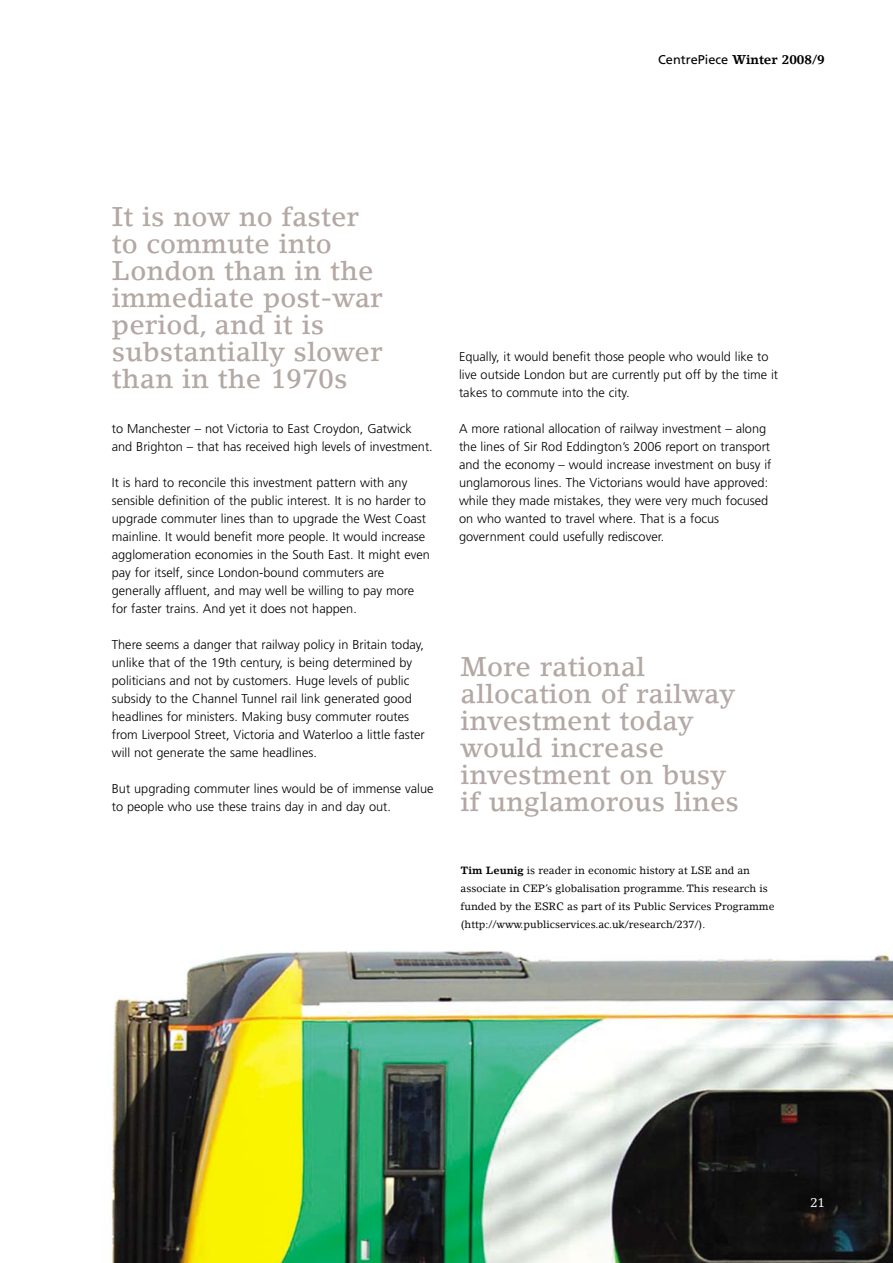
<style>
.page{position:relative;width:893px;height:1263px;background:#fff}
.page>*{position:absolute;margin:0;border:0;box-sizing:border-box;transform-origin:0 0}
.t1{font:500 27px/27px "Lino Letter";color:#b3a8a3}
.t2{font:300 12.75px/18px "Frutiger";color:#000}
.t3{font:700 12.75px "Lino Letter";color:#000}
.t4{font:12.75px "Lino Letter";color:#fff}
.t5{font:10.5px/18px "Lino Letter";color:#000}
.s1{font-family:"Frutiger";font-weight:400}
.s2{font-weight:700}
</style>
<div class="page">
<img style="left:111px;top:951px;width:782px;height:312px">
<p class="t3" style="left:658px;top:54px;width:168px"><span class="s1">CentrePiece</span> Winter 2008/9</p>
<h1 class="t1" style="left:112px;top:205px;width:272px">It is now no faster to commute into<br>London than in the immediate post-war period, and it is substantially slower than in the 1970s</h1>
<p class="t2" style="left:112px;top:420px;width:322px">to Manchester – not Victoria to East Croydon, Gatwick and Brighton – that has received high levels of investment.</p>
<p class="t2" style="left:112px;top:474px;width:320px">It is hard to reconcile this investment pattern with any sensible definition of the public interest. It is no harder to upgrade commuter lines than to upgrade the West Coast mainline. It would benefit more people. It would increase agglomeration economies in the South East. It might even pay for itself, since London-bound commuters are generally affluent, and may well be willing to pay more for faster trains. And yet it does not happen.</p>
<p class="t2" style="left:112px;top:636px;width:314px">There seems a danger that railway policy in Britain today, unlike that of the 19th century, is being determined by politicians and not by customers. Huge levels of public subsidy to the Channel Tunnel rail link generated good headlines for ministers. Making busy commuter routes from Liverpool Street, Victoria and Waterloo a little faster will not generate the same headlines.</p>
<p class="t2" style="left:112px;top:780px;width:323px">But upgrading commuter lines would be of immense value to people who use these trains day in and day out.</p>
<p class="t2" style="left:459px;top:348px;width:321px">Equally, it would benefit those people who would like to live outside London but are currently put off by the time it takes to commute into the city.</p>
<p class="t2" style="left:459px;top:420px;width:314px">A more rational allocation of railway investment – along the lines of Sir Rod Eddington’s 2006 report on transport and the economy – would increase investment on busy if unglamorous lines. The Victorians would have approved: while they made mistakes, they were very much focused on who wanted to travel where. That is a focus government could usefully rediscover.</p>
<h1 class="t1" style="left:461px;top:655px;width:280px">More rational allocation of railway investment today would increase investment on busy if unglamorous lines</h1>
<p class="t5" style="left:461px;top:862px;width:315px"><span class="s2">Tim Leunig</span> is reader in economic history at LSE and an associate in CEP’s globalisation programme. This research is funded by the ESRC as part of its Public Services Programme (http://www.publicservices.ac.uk/research/237/).</p>
<p class="t4" style="left:810px;top:1197px;width:16px">21</p>
</div>
